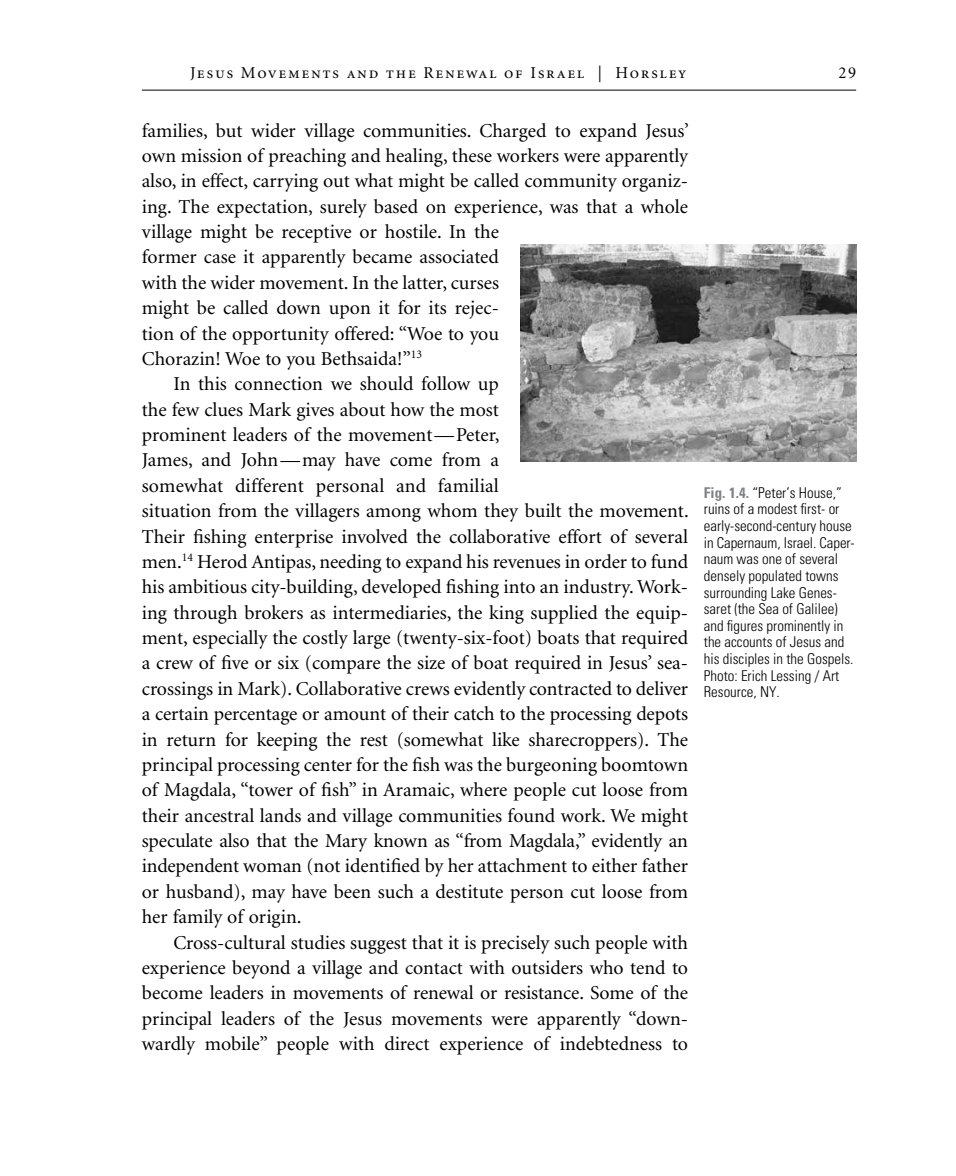
<style>
.page{position:relative;width:956px;height:1176px;background:#fff}
.page>*{position:absolute;margin:0;border:0;box-sizing:border-box;transform-origin:0 0}
.t1{font:19.6px "Minion";color:#000}
.t2{font:16.62px "Minion Regular SC";letter-spacing:.1em;color:#000}
.t3{font:16.62px "Minion";color:#000}
.t4{font:300 condensed 14.88px/16.6px "Univers";color:#000}
.s1{font-weight:700;color:#808285}
</style>
<div class="page">
<hr style="left:142px;top:90px;width:714px;height:1px;background:#000">
<img style="left:520px;top:245px;width:336px;height:217px">
<p class="t2" style="left:190px;top:64px;width:498px">Jesus Movements and the Renewal of Israel | Horsley</p>
<p class="t3" style="left:838px;top:64px;width:19px">29</p>
<p class="t1" style="left:142px;top:121px;width:548px">families, but wider village communities. Charged to expand Jesus’</p>
<p class="t1" style="left:142px;top:146px;width:547px">own mission of preaching and healing, these workers were apparently</p>
<p class="t1" style="left:142px;top:171px;width:547px">also, in effect, carrying out what might be called community organiz-</p>
<p class="t1" style="left:142px;top:197px;width:548px">ing. The expectation, surely based on experience, was that a whole</p>
<p class="t1" style="left:142px;top:222px;width:359px">village might be receptive or hostile. In the</p>
<p class="t1" style="left:142px;top:247px;width:359px">former case it apparently became associated</p>
<p class="t1" style="left:142px;top:273px;width:358px">with the wider movement. In the latter, curses</p>
<p class="t1" style="left:142px;top:298px;width:358px">might be called down upon it for its rejec-</p>
<p class="t1" style="left:142px;top:324px;width:358px">tion of the opportunity offered: “Woe to you</p>
<p class="t1" style="left:142px;top:349px;width:282px">Chorazin! Woe to you Bethsaida!”<sup>13</sup></p>
<p class="t1" style="left:173px;top:374px;width:327px">In this connection we should follow up</p>
<p class="t1" style="left:142px;top:400px;width:359px">the few clues Mark gives about how the most</p>
<p class="t1" style="left:142px;top:425px;width:359px">prominent leaders of the movement—Peter,</p>
<p class="t1" style="left:142px;top:450px;width:359px">James, and John—may have come from a</p>
<p class="t1" style="left:142px;top:476px;width:358px">somewhat different personal and familial</p>
<p class="t1" style="left:142px;top:501px;width:548px">situation from the villagers among whom they built the movement.</p>
<p class="t1" style="left:142px;top:527px;width:548px">Their fishing enterprise involved the collaborative effort of several</p>
<p class="t1" style="left:142px;top:552px;width:548px">men.<sup>14</sup> Herod Antipas, needing to expand his revenues in order to fund</p>
<p class="t1" style="left:142px;top:577px;width:548px">his ambitious city-building, developed fishing into an industry. Work-</p>
<p class="t1" style="left:142px;top:603px;width:547px">ing through brokers as intermediaries, the king supplied the equip-</p>
<p class="t1" style="left:142px;top:628px;width:547px">ment, especially the costly large (twenty-six-foot) boats that required</p>
<p class="t1" style="left:142px;top:653px;width:547px">a crew of five or six (compare the size of boat required in Jesus’ sea-</p>
<p class="t1" style="left:142px;top:679px;width:548px">crossings in Mark). Collaborative crews evidently contracted to deliver</p>
<p class="t1" style="left:142px;top:704px;width:548px">a certain percentage or amount of their catch to the processing depots</p>
<p class="t1" style="left:142px;top:730px;width:548px">in return for keeping the rest (somewhat like sharecroppers). The</p>
<p class="t1" style="left:142px;top:755px;width:548px">principal processing center for the fish was the burgeoning boomtown</p>
<p class="t1" style="left:142px;top:780px;width:548px">of Magdala, “tower of fish” in Aramaic, where people cut loose from</p>
<p class="t1" style="left:142px;top:806px;width:548px">their ancestral lands and village communities found work. We might</p>
<p class="t1" style="left:142px;top:831px;width:547px">speculate also that the Mary known as “from Magdala,” evidently an</p>
<p class="t1" style="left:142px;top:856px;width:547px">independent woman (not identified by her attachment to either father</p>
<p class="t1" style="left:142px;top:882px;width:548px">or husband), may have been such a destitute person cut loose from</p>
<p class="t1" style="left:142px;top:907px;width:161px">her family of origin.</p>
<p class="t1" style="left:173px;top:933px;width:516px">Cross-cultural studies suggest that it is precisely such people with</p>
<p class="t1" style="left:142px;top:958px;width:547px">experience beyond a village and contact with outsiders who tend to</p>
<p class="t1" style="left:142px;top:983px;width:548px">become leaders in movements of renewal or resistance. Some of the</p>
<p class="t1" style="left:142px;top:1009px;width:547px">principal leaders of the Jesus movements were apparently “down-</p>
<p class="t1" style="left:142px;top:1034px;width:548px">wardly mobile” people with direct experience of indebtedness to</p>
<p class="t4" style="left:704px;top:484px;width:151px"><span class="s1">Fig. 1.4.</span> “Peter’s House,” ruins of a modest first- or early-second-century house in Capernaum, Israel. Caper&shy;naum was one of several densely populated towns surrounding Lake Genes&shy;saret (the Sea of Galilee) and figures prominently in the accounts of Jesus and his disciples in the Gospels.<br>Photo: Erich Lessing / Art<br>Resource, NY.</p>
</div>
